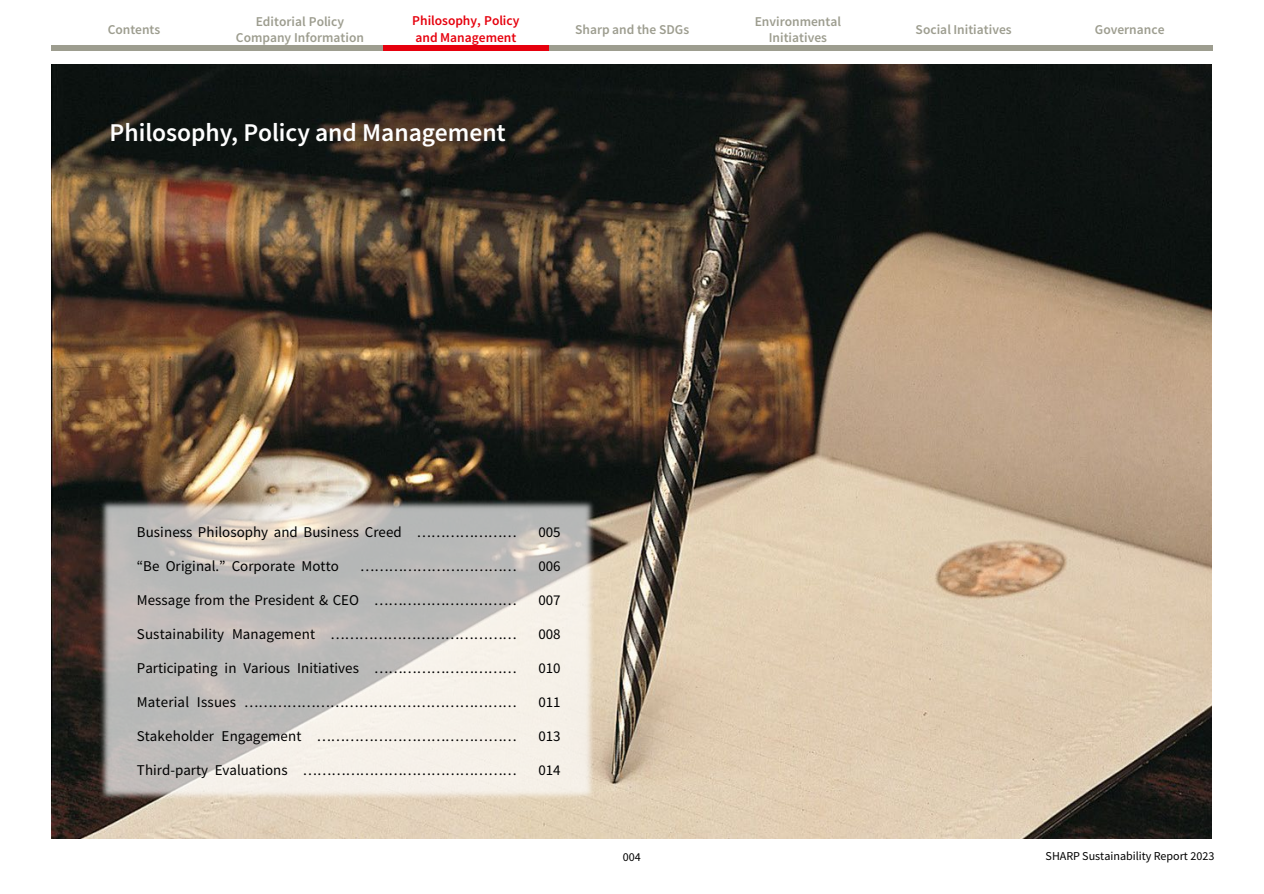
<style>
.page{position:relative;width:1264px;height:894px;background:#fff}
.page>*{position:absolute;margin:0;border:0;box-sizing:border-box;transform-origin:0 0}
.t1{font:600 25.5px "Source Sans Pro";color:#fff}
.t2{font:15px "Source Sans Pro";color:#000}
.t3{font:600 13.5px/16.2px "Source Sans Pro";color:#9d9d8f;text-align:center}
.t4{font:600 13.5px/16.2px "Source Sans Pro";color:#e6000d}
.t5{font:12px "Source Sans Pro";letter-spacing:-.005em;color:#000}
</style>
<div class="page">
<div style="left:548px;top:46px;width:166px;height:5px;background:#9d9d8f"></div>
<div style="left:383px;top:46px;width:165px;height:5px;background:#e6000d"></div>
<div style="left:51px;top:46px;width:166px;height:5px;background:#9d9d8f"></div>
<div style="left:714px;top:46px;width:166px;height:5px;background:#9d9d8f"></div>
<div style="left:880px;top:46px;width:166px;height:5px;background:#9d9d8f"></div>
<div style="left:1046px;top:46px;width:166px;height:5px;background:#9d9d8f"></div>
<div style="left:217px;top:46px;width:166px;height:5px;background:#9d9d8f"></div>
<img style="left:51px;top:64px;width:1160px;height:774px">
<img style="left:99px;top:498px;width:497px;height:303px">
<p class="t4" style="left:412px;top:13px;width:109px">Philosophy, Policy and Management</p>
<p class="t3" style="left:754px;top:13px;width:88px">Environmental<br>Initiatives</p>
<p class="t3" style="left:108px;top:22px;width:54px">Contents</p>
<p class="t3" style="left:236px;top:14px;width:129px">Editorial Policy<br>Company Information</p>
<p class="t3" style="left:1094px;top:22px;width:71px">Governance</p>
<p class="t3" style="left:915px;top:22px;width:98px">Social Initiatives</p>
<p class="t3" style="left:575px;top:22px;width:116px">Sharp and the SDGs</p>
<h1 class="t1" style="left:110px;top:115px;width:398px">Philosophy, Policy and Management</h1>
<p class="t2" style="left:137px;top:522px;width:381px">Business Philosophy and Business Creed …………………</p>
<p class="t2" style="left:538px;top:522px;width:24px">005</p>
<p class="t2" style="left:137px;top:556px;width:203px">“Be Original.” Corporate Motto</p>
<p class="t2" style="left:360px;top:556px;width:158px">……………………………</p>
<p class="t2" style="left:538px;top:556px;width:24px">006</p>
<p class="t2" style="left:137px;top:590px;width:381px">Message from the President &amp; CEO …………………………</p>
<p class="t2" style="left:538px;top:590px;width:24px">007</p>
<p class="t2" style="left:137px;top:624px;width:381px">Sustainability Management …………………………………</p>
<p class="t2" style="left:538px;top:624px;width:24px">008</p>
<p class="t2" style="left:137px;top:658px;width:381px">Participating in Various Initiatives …………………………</p>
<p class="t2" style="left:538px;top:658px;width:24px">010</p>
<p class="t2" style="left:137px;top:692px;width:381px">Material Issues …………………………………………………</p>
<p class="t2" style="left:538px;top:692px;width:24px">011</p>
<p class="t2" style="left:137px;top:726px;width:381px">Stakeholder Engagement ……………………………………</p>
<p class="t2" style="left:538px;top:726px;width:24px">013</p>
<p class="t2" style="left:137px;top:760px;width:381px">Third-party Evaluations ………………………………………</p>
<p class="t2" style="left:538px;top:760px;width:24px">014</p>
<p class="t5" style="left:622px;top:848px;width:19px">004</p>
<p class="t5" style="left:1045px;top:848px;width:170px">SHARP Sustainability Report 2023</p>
</div>
